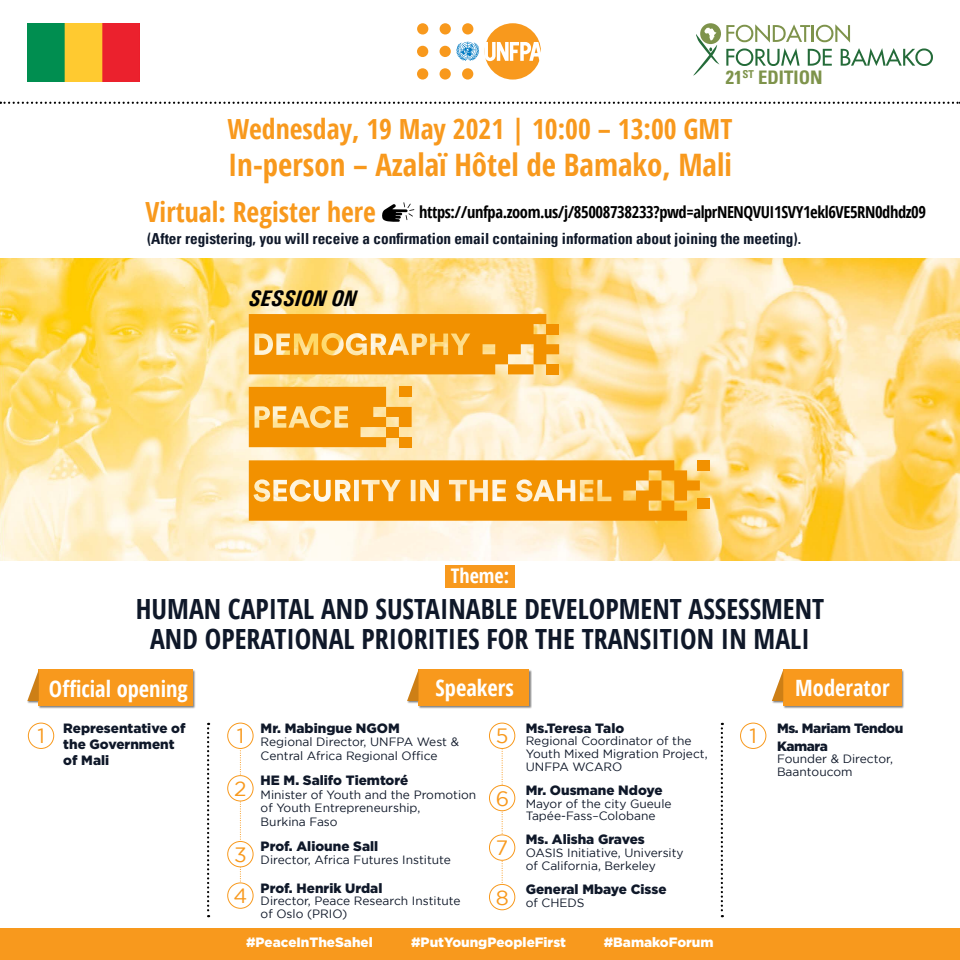
<style>
.page{position:relative;width:960px;height:960px;background:#fff}
.page>*{position:absolute;margin:0;border:0;box-sizing:border-box;transform-origin:0 0}
.t1{font:700 30.97px "Open Sans Condensed";color:#f8991d}
.t2{font:700 27.83px/29.4px "Open Sans Condensed";color:#0f1829;text-align:center}
.t3{font:700 27.75px "Open Sans Condensed";color:#f8991d}
.t4{font:700 22.5px "Open Sans Condensed";color:#fff}
.t5{font:italic 700 condensed 22.5px "Univers";color:#000}
.t6{font:20.7px "Gotham";color:#f8991d}
.t7{font:700 20.1px "Open Sans Condensed";color:#fff}
.t8{font:700 condensed 18.75px "Univers";color:#7e934b}
.t9{font:700 16.5px "Open Sans Condensed";letter-spacing:-.025em;color:#000}
.t10{font:700 condensed 15.23px "Univers";color:#0f1829}
.t11{font:900 13.5px/16.2px "Gotham";color:#0f1829}
.t12{font:900 13.5px "Gotham";color:#fff}
.t13{font:900 13.5px/18px "Gotham";letter-spacing:-.025em;color:#0f1829}
.t14{font:12px/12.8px "Gotham";color:#0f1829}
</style>
<div class="page">
<div style="left:417px;top:23px;width:11px;height:12px;background:#f8991d;border-radius:50%"></div>
<div style="left:440px;top:23px;width:11px;height:12px;background:#f8991d;border-radius:50%"></div>
<div style="left:462px;top:23px;width:11px;height:12px;background:#f8991d;border-radius:50%"></div>
<div style="left:417px;top:46px;width:11px;height:11px;background:#f8991d;border-radius:50%"></div>
<div style="left:440px;top:46px;width:11px;height:11px;background:#f8991d;border-radius:50%"></div>
<div style="left:417px;top:68px;width:11px;height:12px;background:#f8991d;border-radius:50%"></div>
<div style="left:440px;top:68px;width:11px;height:12px;background:#f8991d;border-radius:50%"></div>
<div style="left:462px;top:68px;width:11px;height:12px;background:#f8991d;border-radius:50%"></div>
<svg style="left:456px;top:42px;width:23px;height:19px"></svg>
<div style="left:485px;top:23px;width:56px;height:57px;background:#f8991d;border-radius:50%"></div>
<svg style="left:485px;top:42px;width:56px;height:19px"></svg>
<svg style="left:726px;top:24px;width:207px;height:42px"></svg>
<svg style="left:700px;top:23px;width:21px;height:21px"></svg>
<svg style="left:693px;top:28px;width:26px;height:48px"></svg>
<img style="left:27px;top:23px;width:112px;height:58px">
<div style="left:0;top:929px;width:960px;height:31px;background:#f8991d"></div>
<svg style="left:207px;top:723px;width:2px;height:194px"></svg>
<svg style="left:721px;top:723px;width:2px;height:194px"></svg>
<div style="left:740px;top:723px;width:26px;height:26px;border:1px solid #f8991d;border-radius:50%"></div>
<div style="left:771px;top:669px;width:133px;height:40px;background:#000;opacity:.5"></div>
<div style="left:783px;top:670px;width:119px;height:36px;background:#f8991d"></div>
<svg style="left:772px;top:670px;width:11px;height:31px"></svg>
<div style="left:28px;top:723px;width:26px;height:26px;border:1px solid #f8991d;border-radius:50%"></div>
<div style="left:27px;top:669px;width:169px;height:40px;background:#000;opacity:.5"></div>
<div style="left:39px;top:670px;width:154px;height:36px;background:#f8991d"></div>
<svg style="left:27px;top:670px;width:12px;height:31px"></svg>
<div style="left:407px;top:669px;width:125px;height:40px;background:#000;opacity:.5"></div>
<div style="left:419px;top:670px;width:110px;height:36px;background:#f8991d"></div>
<svg style="left:407px;top:670px;width:12px;height:31px"></svg>
<svg style="left:240px;top:750px;width:1px;height:133px"></svg>
<div style="left:227px;top:723px;width:26px;height:26px;border:1px solid #f8991d;border-radius:50%"></div>
<div style="left:228px;top:776px;width:25px;height:25px;background:#fff;border-radius:50%"></div>
<div style="left:227px;top:775px;width:26px;height:26px;border:1px solid #f8991d;border-radius:50%"></div>
<div style="left:228px;top:841px;width:25px;height:26px;background:#fff;border-radius:50%"></div>
<div style="left:227px;top:841px;width:26px;height:26px;border:1px solid #f8991d;border-radius:50%"></div>
<div style="left:227px;top:883px;width:26px;height:26px;border:1px solid #f8991d;border-radius:50%"></div>
<svg style="left:502px;top:749px;width:1px;height:135px"></svg>
<div style="left:489px;top:835px;width:26px;height:25px;background:#fff;border-radius:50%"></div>
<div style="left:489px;top:835px;width:26px;height:26px;border:1px solid #f8991d;border-radius:50%"></div>
<div style="left:489px;top:884px;width:26px;height:26px;border:1px solid #f8991d;border-radius:50%"></div>
<div style="left:489px;top:785px;width:26px;height:26px;background:#fff;border-radius:50%"></div>
<div style="left:489px;top:785px;width:26px;height:26px;border:1px solid #f8991d;border-radius:50%"></div>
<div style="left:489px;top:723px;width:26px;height:26px;border:1px solid #f8991d;border-radius:50%"></div>
<img style="left:0;top:258px;width:960px;height:303px">
<div style="left:445px;top:565px;width:70px;height:22px;background:#f8991d"></div>
<div style="left:697px;top:460px;width:12px;height:10px;background:#f29100"></div>
<div style="left:697px;top:498px;width:12px;height:11px;background:#f29100"></div>
<svg style="left:249px;top:314px;width:310px;height:60px;background:#f4a120"></svg>
<svg style="left:249px;top:460px;width:451px;height:61px;background:#f4a224"></svg>
<svg style="left:249px;top:387px;width:163px;height:60px;background:#f4a426"></svg>
<svg style="left:0;top:102px;width:960px;height:2px"></svg>
<svg style="left:382px;top:202px;width:32px;height:20px"></svg>
<h3 class="t8" style="left:726px;top:66px;width:98px">21<sup>ST</sup> EDITION</h3>
<h3 class="t3" style="left:228px;top:110px;width:506px">Wednesday, 19 May 2021 | 10:00 – 13:00 GMT</h3>
<h1 class="t1" style="left:228px;top:143px;width:505px">In-person – Azalaï Hôtel de Bamako, Mali</h1>
<h3 class="t3" style="left:146px;top:192px;width:232px">Virtual: Register here</h3>
<h3 class="t9" style="left:419px;top:201px;width:508px">https://unfpa.zoom.us/j/85008738233?pwd=alprNENQVUI1SVY1ekl6VE5RN0dhdz09</h3>
<p class="t10" style="left:147px;top:229px;width:656px">(After registering, you will receive a confirmation email containing information about joining the meeting).</p>
<h3 class="t5" style="left:249px;top:285px;width:109px">SESSION ON</h3>
<h3 class="t7" style="left:451px;top:561px;width:60px">Theme:</h3>
<h2 class="t2" style="left:136px;top:594px;width:690px">HUMAN CAPITAL AND SUSTAINABLE DEVELOPMENT ASSESSMENT<br>AND OPERATIONAL PRIORITIES FOR THE TRANSITION IN MALI</h2>
<h3 class="t4" style="left:49px;top:673px;width:140px">Official opening</h3>
<h3 class="t4" style="left:436px;top:672px;width:80px">Speakers</h3>
<p class="t11" style="left:261px;top:719px;width:141px">Mr. Mabingue NGOM</p>
<p class="t14" style="left:261px;top:735px;width:200px;line-height:13.5px">Regional Director, UNFPA West &amp;<br>Central Africa Regional Office</p>
<p class="t11" style="left:63px;top:719px;width:124px">Representative of the Government of Mali</p>
<h3 class="t6" style="left:37px;top:725px;width:9px">1</h3>
<h3 class="t6" style="left:237px;top:725px;width:9px">1</h3>
<h3 class="t6" style="left:496px;top:725px;width:14px">5</h3>
<h3 class="t6" style="left:234px;top:777px;width:14px">2</h3>
<p class="t11" style="left:261px;top:772px;width:149px">HE M. Salifo Tiemtoré</p>
<p class="t14" style="left:261px;top:788px;width:217px;line-height:13.5px">Minister of Youth and the Promotion of Youth Entrepreneurship,<br>Burkina Faso</p>
<h3 class="t6" style="left:496px;top:787px;width:15px">6</h3>
<p class="t11" style="left:526px;top:719px;width:100px">Ms.Teresa Talo</p>
<p class="t14" style="left:526px;top:735px;width:183px">Regional Coordinator of the<br>Youth Mixed Migration Project,<br>UNFPA WCARO</p>
<p class="t11" style="left:526px;top:782px;width:138px">Mr. Ousmane Ndoye</p>
<p class="t14" style="left:526px;top:797px;width:147px">Mayor of the city Gueule<br>Tapée-Fass–Colobane</p>
<p class="t11" style="left:261px;top:838px;width:119px">Prof. Alioune Sall</p>
<p class="t14" style="left:234px;top:853px;width:218px"><sup>3</sup> Director, Africa Futures Institute</p>
<p class="t11" style="left:261px;top:879px;width:123px">Prof. Henrik Urdal</p>
<p class="t14" style="left:261px;top:894px;width:202px">Director, Peace Research Institute of Oslo (PRIO)</p>
<h3 class="t6" style="left:233px;top:884px;width:15px">4</h3>
<h3 class="t6" style="left:496px;top:836px;width:14px">7</h3>
<p class="t11" style="left:526px;top:831px;width:121px">Ms. Alisha Graves</p>
<p class="t14" style="left:526px;top:846px;width:159px">OASIS Initiative, University of California, Berkeley</p>
<p class="t11" style="left:526px;top:881px;width:142px">General Mbaye Cisse</p>
<p class="t14" style="left:496px;top:896px;width:90px"><sup>8</sup> of CHEDS</p>
<p class="t12" style="left:246px;top:934px;width:128px">#PeaceInTheSahel</p>
<p class="t12" style="left:411px;top:934px;width:157px">#PutYoungPeopleFirst</p>
<p class="t12" style="left:604px;top:934px;width:111px">#BamakoForum</p>
<h3 class="t6" style="left:750px;top:725px;width:9px">1</h3>
<h3 class="t4" style="left:795px;top:672px;width:96px">Moderator</h3>
<p class="t13" style="left:777px;top:719px;width:128px">Ms. Mariam Tendou<br>Kamara</p>
<p class="t14" style="left:777px;top:753px;width:117px">Founder &amp; Director,<br>Baantoucom</p>
</div>
